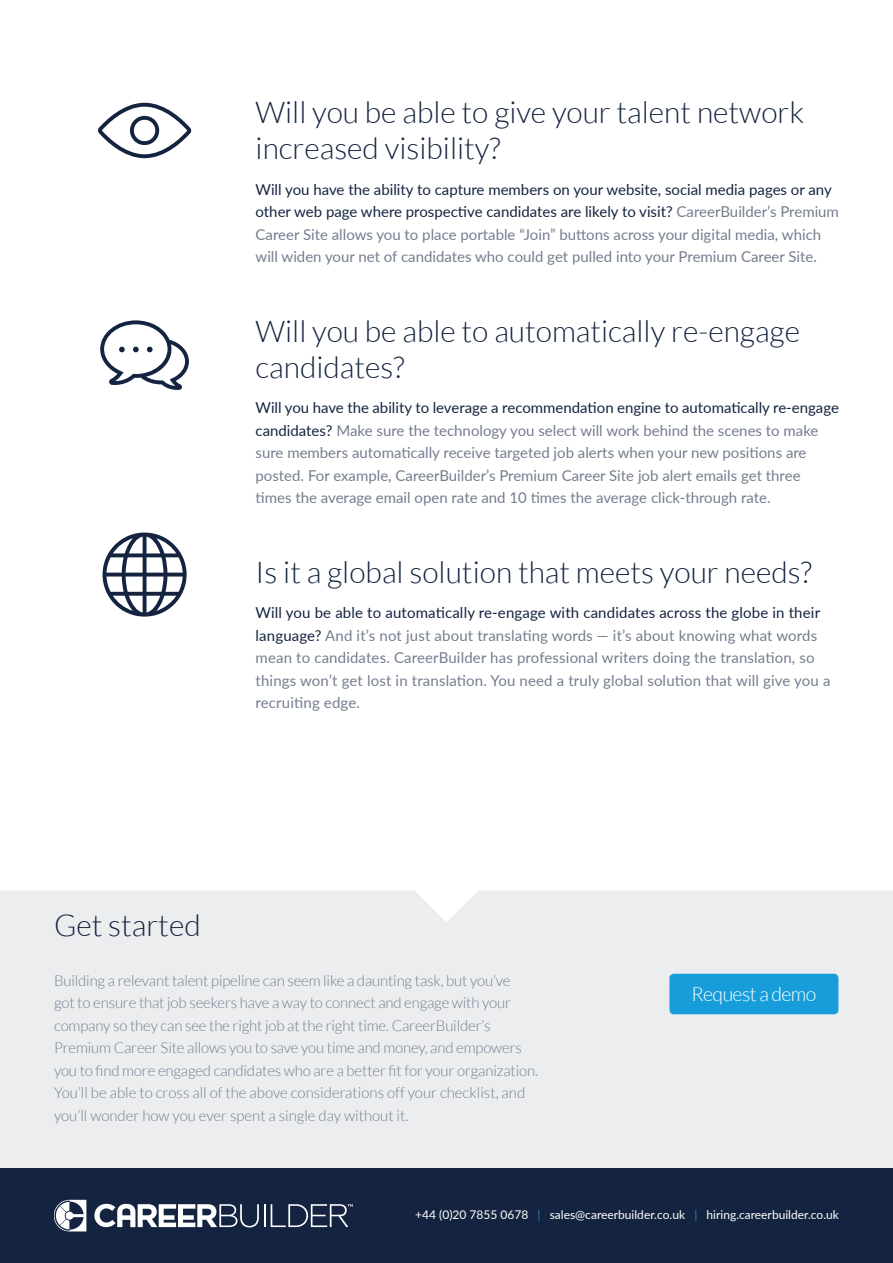
<style>
.page{position:relative;width:893px;height:1263px;background:#fff}
.page>*{position:absolute;margin:0;border:0;box-sizing:border-box;transform-origin:0 0}
.t1{font:300 30px/36px "Lato";color:#142440}
.t2{font:300 19.5px "Lato";letter-spacing:-.03em;color:#fff}
.t3{font:15px/22.5px "Lato";color:#747d8f}
.t4{font:300 15px/22.5px "Lato";letter-spacing:-.01em;color:#747d8f}
.t5{font:12px "Lato";color:#fff}
.s1{color:#142440}
.s2{color:#277bbb}
</style>
<div class="page">
<div style="left:0;top:890px;width:893px;height:278px;background:#ecedef"></div>
<div style="left:669px;top:974px;width:169px;height:40px;background:#179eda;border-radius:4px"></div>
<svg style="left:103px;top:532px;width:84px;height:85px"></svg>
<svg style="left:100px;top:320px;width:89px;height:70px"></svg>
<svg style="left:98px;top:103px;width:94px;height:55px"></svg>
<div style="left:0;top:1168px;width:893px;height:95px;background:#142440"></div>
<svg style="left:54px;top:1200px;width:32px;height:31px"></svg>
<svg style="left:94px;top:1204px;width:165px;height:23px"></svg>
<hr style="left:264px;top:1204px;width:2px;height:23px;background:#fff">
<svg style="left:271px;top:1204px;width:82px;height:23px"></svg>
<h1 class="t1" style="left:256px;top:95px;width:550px">Will you be able to give your talent network increased visibility?</h1>
<p class="t3" style="left:256px;top:177px;width:585px"><span class="s1">Will you have the ability to capture members on your website, social media pages or any other web page where prospective candidates are likely to visit?</span> CareerBuilder’s Premium Career Site allows you to place portable “Join” buttons across your digital media, which will widen your net of candidates who could get pulled into your Premium Career Site.</p>
<h1 class="t1" style="left:256px;top:313px;width:546px">Will you be able to automatically re-engage candidates?</h1>
<p class="t3" style="left:256px;top:396px;width:585px"><span class="s1">Will you have the ability to leverage a recommendation engine to automatically re-engage candidates?</span> Make sure the technology you select will work behind the scenes to make sure members automatically receive targeted job alerts when your new positions are posted. For example, CareerBuilder’s Premium Career Site job alert emails get three times the average email open rate and 10 times the average click-through rate.</p>
<h1 class="t1" style="left:256px;top:554px;width:558px">Is it a global solution that meets your needs?</h1>
<p class="t3" style="left:256px;top:601px;width:576px"><span class="s1">Will you be able to automatically re-engage with candidates across the globe in their language?</span> And it’s not just about translating words — it’s about knowing what words mean to candidates. CareerBuilder has professional writers doing the translation, so things won’t get lost in translation. You need a truly global solution that will give you a recruiting edge.</p>
<h1 class="t1" style="left:54px;top:907px;width:148px">Get started</h1>
<p class="t4" style="left:54px;top:969px;width:485px">Building a relevant talent pipeline can seem like a daunting task, but you’ve<br>got to ensure that job seekers have a way to connect and engage with your company so they can see the right job at the right time. CareerBuilder’s Premium Career Site allows you to save you time and money, and empowers you to find more engaged candidates who are a better fit for your organization.<br>You’ll be able to cross all of the above considerations off your checklist, and you’ll wonder how you ever spent a single day without it.</p>
<h2 class="t2" style="left:691px;top:983px;width:126px">Request a demo</h2>
<p class="t5" style="left:415px;top:1206px;width:425px">+44 (0)20 7855 0678 <span class="s2">|</span> sales@careerbuilder.co.uk <span class="s2">|</span> hiring.careerbuilder.co.uk</p>
</div>
